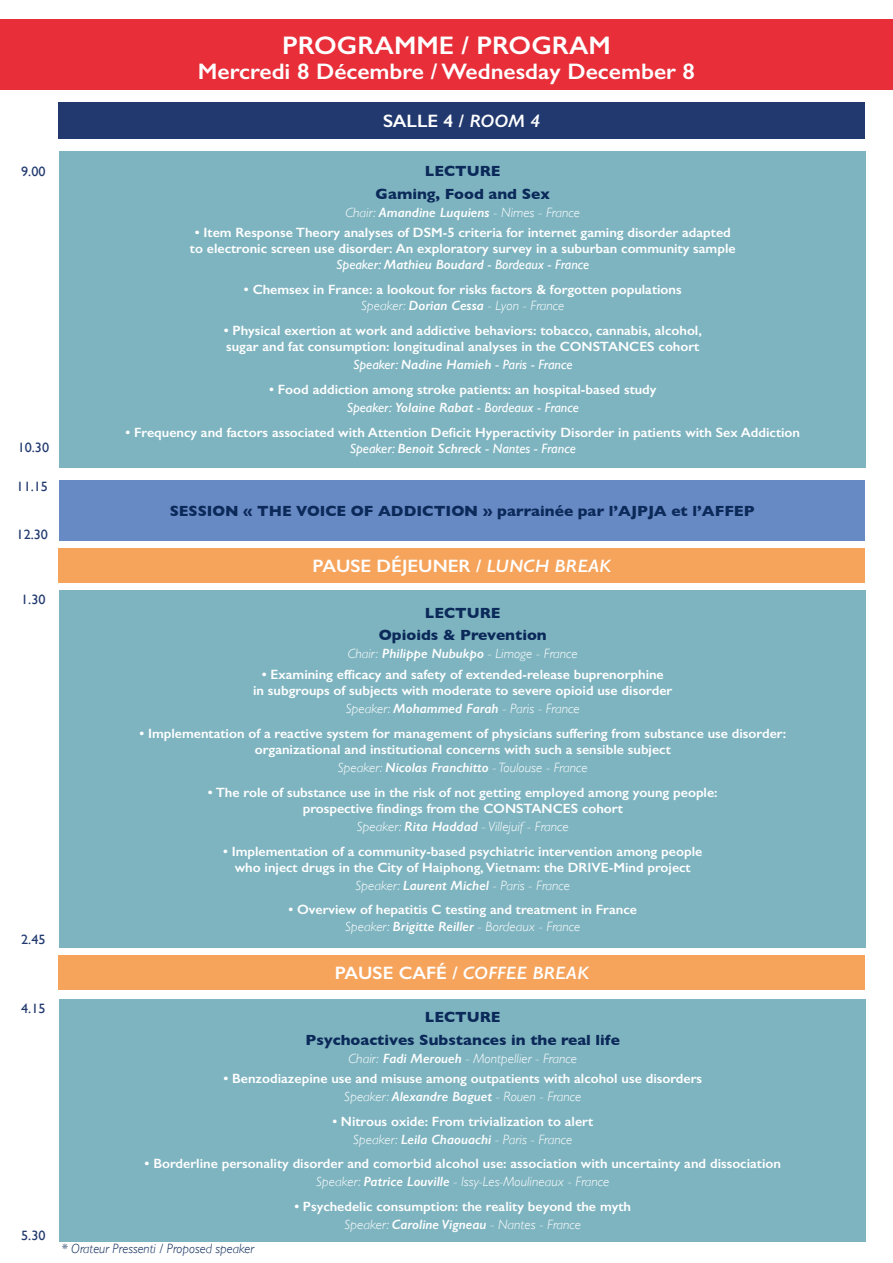
<style>
.page{position:relative;width:893px;height:1263px;background:#fff}
.page>*{position:absolute;margin:0;border:0;box-sizing:border-box;transform-origin:0 0}
.t1{font:600 25.5px "Gill Sans";color:#fff;scale:1.05 1}
.t2{font:600 22.5px "Gill Sans";color:#fff;scale:1.05 1}
.t3{font:600 18px "Gill Sans";color:#fff;scale:1.05 1}
.t4{font:italic 600 18px "Gill Sans";color:#fff;scale:1.05 1}
.t5{font:700 15px/22.2px "Gill Sans";color:#0b2959;text-align:center}
.t6{font:600 13.5px/16.2px "Gill Sans";color:#fff;text-align:center}
.t7{font:italic 300 13.5px "Gill Sans";color:#fff}
.t8{font:13.5px "Gill Sans";color:#21396e;scale:1.05 1}
.t9{font:italic 13.5px "Gill Sans";color:#fff}
.t10{font:italic 300 13.5px "Gill Sans";color:#0b2959}
.s1{font-style:italic}
.s2{font-weight:600}
.s3{font-weight:400;font-style:italic}
.s4{font-weight:300;font-style:italic}
.s5{font-style:normal}
</style>
<div class="page">
<div style="left:0;top:20px;width:893px;height:70px;background:#e72e39"></div>
<div style="left:60px;top:480px;width:805px;height:61px;background:#678ac4"></div>
<div style="left:58px;top:955px;width:807px;height:35px;background:#f6a45c"></div>
<div style="left:58px;top:548px;width:807px;height:35px;background:#f6a45c"></div>
<div style="left:58px;top:102px;width:807px;height:37px;background:#21396e"></div>
<div style="left:60px;top:590px;width:806px;height:358px;background:#7eb4c0"></div>
<div style="left:60px;top:999px;width:806px;height:243px;background:#7eb4c0"></div>
<div style="left:60px;top:151px;width:806px;height:317px;background:#7eb4c0"></div>
<h1 class="t1" style="left:282px;top:30px;width:314px">PROGRAMME / PROGRAM</h1>
<h2 class="t2" style="left:198px;top:58px;width:475px">Mercredi 8 Décembre / Wednesday December 8</h2>
<h3 class="t3" style="left:383px;top:110px;width:151px">SALLE 4 / <span class="s1">ROOM 4</span></h3>
<p class="t8" style="left:21px;top:164px;width:25px">9.00</p>
<p class="t8" style="left:18px;top:439px;width:31px">10.30</p>
<p class="t8" style="left:17px;top:478px;width:31px">11.15</p>
<p class="t8" style="left:17px;top:527px;width:31px">12.30</p>
<p class="t8" style="left:21px;top:591px;width:25px">1.30</p>
<p class="t8" style="left:21px;top:931px;width:25px">2.45</p>
<p class="t8" style="left:21px;top:1000px;width:25px">4.15</p>
<p class="t8" style="left:21px;top:1227px;width:25px">5.30</p>
<p class="t5" style="left:376px;top:160px;width:176px">LECTURE<br>Gaming, Food and Sex</p>
<p class="t7" style="left:346px;top:204px;width:236px">Chair: <span class="s2">Amandine Luquiens</span> - Nimes - France</p>
<p class="t6" style="left:190px;top:224px;width:547px">• Item Response Theory analyses of DSM-5 criteria for internet gaming disorder adapted to electronic screen use disorder: An exploratory survey in a suburban community sample<br><span class="s3">Speaker:</span> <span class="s1">Mathieu Boudard</span> <span class="s3">- Bordeaux - France</span></p>
<p class="t6" style="left:244px;top:281px;width:439px">• Chemsex in France: a lookout for risks factors &amp; forgotten populations<br><span class="s4">Speaker:</span> <span class="s1">Dorian Cessa</span> <span class="s4">- Lyon - France</span></p>
<p class="t6" style="left:224px;top:322px;width:479px;text-align:left">• Physical exertion at work and addictive behaviors: tobacco, cannabis, alcohol, sugar and fat consumption: longitudinal analyses in the CONSTANCES cohort</p>
<p class="t9" style="left:353px;top:357px;width:221px">Speaker: <span class="s2">Nadine Hamieh</span> - Paris - France</p>
<p class="t6" style="left:269px;top:380px;width:389px;line-height:18px">• Food addiction among stroke patients: an hospital-based study<br><span class="s3">Speaker:</span> <span class="s1">Yolaine Rabat</span> <span class="s3">- Bordeaux - France</span></p>
<p class="t6" style="left:125px;top:424px;width:676px">• Frequency and factors associated with Attention Deficit Hyperactivity Disorder in patients with Sex Addiction<br><span class="s3">Speaker:</span> <span class="s1">Benoit Schreck</span> <span class="s3">- Nantes - France</span></p>
<p class="t5" style="left:170px;top:499px;width:586px">SESSION « THE VOICE OF ADDICTION » parrainée par l’AJPJA et l’AFFEP</p>
<h3 class="t3" style="left:313px;top:555px;width:286px">PAUSE DÉJEUNER <span class="s1">/ LUNCH BREAK</span></h3>
<p class="t5" style="left:379px;top:601px;width:170px">LECTURE<br>Opioids &amp; Prevention</p>
<p class="t7" style="left:348px;top:646px;width:232px">Chair: <span class="s2">Philippe Nubukpo</span> - Limoge - France</p>
<p class="t6" style="left:253px;top:666px;width:421px">• Examining efficacy and safety of extended-release buprenorphine<br>in subgroups of subjects with moderate to severe opioid use disorder</p>
<p class="t7" style="left:346px;top:701px;width:235px">Speaker: <span class="s2">Mohammed Farah</span> - Paris - France</p>
<p class="t6" style="left:139px;top:725px;width:648px">• Implementation of a reactive system for management of physicians suffering from substance use disorder: organizational and institutional concerns with such a sensible subject</p>
<p class="t7" style="left:338px;top:760px;width:251px">Speaker: <span class="s2">Nicolas Franchitto</span> - Toulouse - France</p>
<p class="t6" style="left:208px;top:784px;width:511px">• The role of substance use in the risk of not getting employed among young people: prospective findings from the CONSTANCES cohort</p>
<p class="t7" style="left:357px;top:819px;width:213px">Speaker: <span class="s2">Rita Haddad</span> - Villejuif - France</p>
<p class="t6" style="left:223px;top:843px;width:481px">• Implementation of a community-based psychiatric intervention among people who inject drugs in the City of Haiphong, Vietnam: the DRIVE-Mind project</p>
<p class="t7" style="left:355px;top:878px;width:216px">Speaker: <span class="s2">Laurent Michel</span> - Paris - France</p>
<p class="t6" style="left:289px;top:902px;width:350px">• Overview of hepatitis C testing and treatment in France<br><span class="s4">Speaker:</span> <span class="s1">Brigitte Reiller</span> <span class="s4">- Bordeaux - France</span></p>
<h3 class="t4" style="left:335px;top:962px;width:243px"><span class="s5">PAUSE CAFÉ</span> / COFFEE BREAK</h3>
<p class="t5" style="left:306px;top:1006px;width:316px">LECTURE<br>Psychoactives Substances in the real life</p>
<p class="t7" style="left:349px;top:1050px;width:230px">Chair: <span class="s2">Fadi Meroueh</span> - Montpellier - France</p>
<p class="t6" style="left:223px;top:1069px;width:480px;line-height:18px">• Benzodiazepine use and misuse among outpatients with alcohol use disorders<br><span class="s4">Speaker:</span> <span class="s1">Alexandre Baguet</span> <span class="s4">- Rouen - France</span></p>
<p class="t6" style="left:332px;top:1112px;width:262px;line-height:18px">• Nitrous oxide: From trivialization to alert<br><span class="s4">Speaker:</span> <span class="s1">Leila Chaouachi</span> <span class="s4">- Paris - France</span></p>
<p class="t6" style="left:145px;top:1155px;width:638px;line-height:18px">• Borderline personality disorder and comorbid alcohol use: association with uncertainty and dissociation<br><span class="s4">Speaker:</span> <span class="s1">Patrice Louville</span> <span class="s4">- Issy-Les-Moulineaux - France</span></p>
<p class="t6" style="left:294px;top:1197px;width:338px;line-height:18px">• Psychedelic consumption: the reality beyond the myth<br><span class="s4">Speaker:</span> <span class="s1">Caroline Vigneau</span> <span class="s4">- Nantes - France</span></p>
<p class="t10" style="left:61px;top:1241px;width:194px">* Orateur Pressenti / Proposed speaker</p>
</div>
